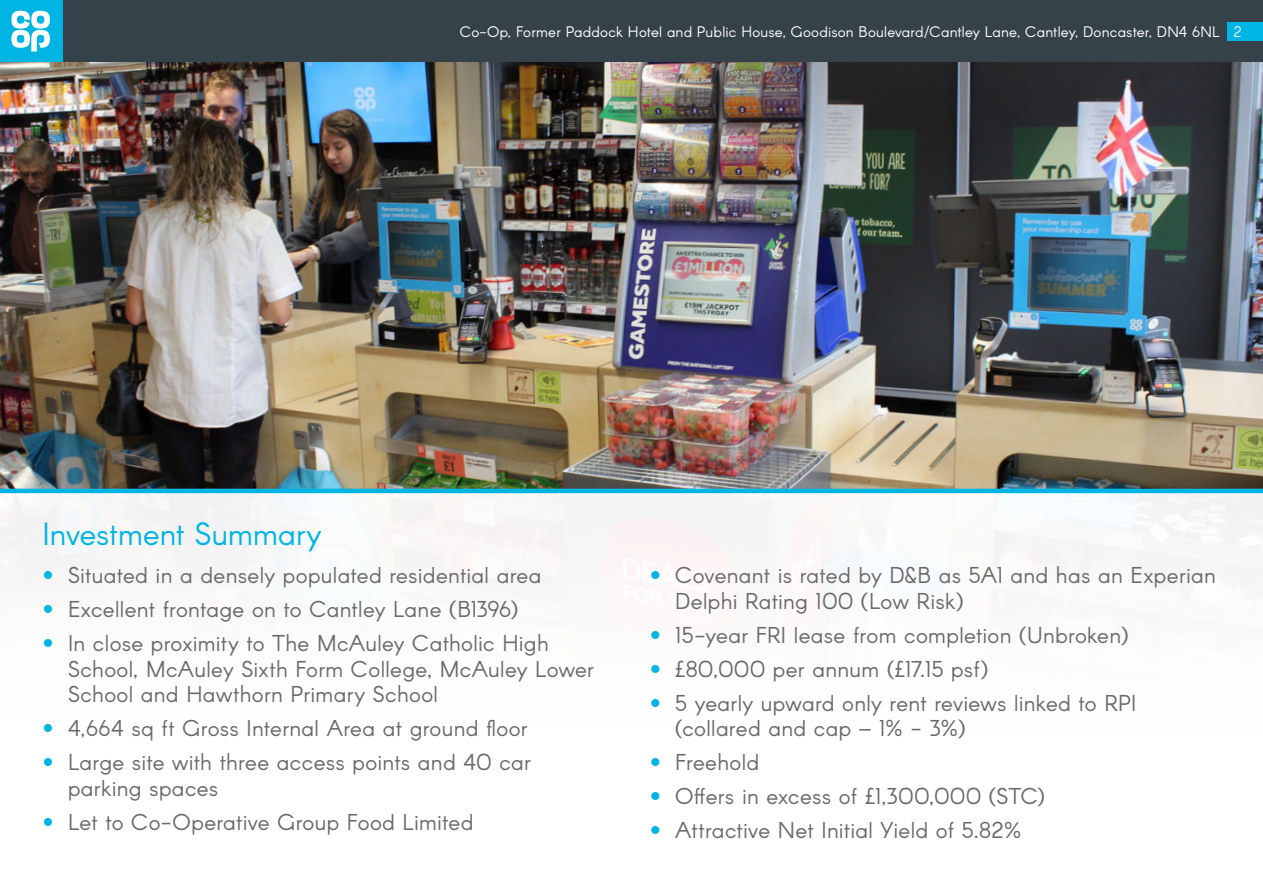
<style>
.page{position:relative;width:1263px;height:893px;background:#fff}
.page>*{position:absolute;margin:0;border:0;box-sizing:border-box;transform-origin:0 0}
.t1{font:31.5px "Arcon";color:#00b4e3}
.t2{font:22.5px/25.5px "Arcon";letter-spacing:.015em;color:#6b696a}
.t3{font:15px "Arcon";letter-spacing:.01em;color:#fff}
.s1{color:#eceded}
.s2{font-family:"Helvetica Neue LT Std";font-weight:500;color:#00b4e3}
</style>
<div class="page">
<div style="left:0;top:0;width:1263px;height:62px;background:#36424a"></div>
<div style="left:1227px;top:23px;width:36px;height:18px;background:#00b4e3"></div>
<div style="left:0;top:0;width:62px;height:62px;background:#00b4e3"></div>
<svg style="left:11px;top:11px;width:39px;height:41px"></svg>
<img style="left:0;top:62px;width:1263px;height:427px">
<hr style="left:0;top:489px;width:1263px;height:4px;background:#00b4e3">
<p class="t3" style="left:460px;top:22px;width:783px">Co-Op, Former Paddock Hotel and Public House, Goodison Boulevard/Cantley Lane, Cantley, Doncaster, DN4 6NL <span class="s1">2</span></p>
<h1 class="t1" style="left:43px;top:514px;width:281px">Investment Summary</h1>
<p class="t2" style="left:43px;top:564px;width:500px"><span class="s2">•</span> Situated in a densely populated residential area</p>
<p class="t2" style="left:43px;top:598px;width:477px"><span class="s2">•</span> Excellent frontage on to Cantley Lane (B1396)</p>
<p class="t2" style="left:68px;top:632px;width:528px;text-indent:-26px"><span class="s2">•</span> In close proximity to The McAuley Catholic High<br>School, McAuley Sixth Form College, McAuley Lower<br>School and Hawthorn Primary School</p>
<p class="t2" style="left:43px;top:717px;width:487px"><span class="s2">•</span> 4,664 sq ft Gross Internal Area at ground floor</p>
<p class="t2" style="left:68px;top:751px;width:464px;text-indent:-26px"><span class="s2">•</span> Large site with three access points and 40 car parking spaces</p>
<p class="t2" style="left:43px;top:811px;width:432px"><span class="s2">•</span> Let to Co-Operative Group Food Limited</p>
<p class="t2" style="left:675px;top:564px;width:542px;text-indent:-26px"><span class="s2">•</span> Covenant is rated by D&amp;B as 5A1 and has an Experian<br>Delphi Rating 100 (Low Risk)</p>
<p class="t2" style="left:650px;top:624px;width:480px"><span class="s2">•</span> 15-year FRI lease from completion (Unbroken)</p>
<p class="t2" style="left:650px;top:658px;width:340px"><span class="s2">•</span> £80,000 per annum (£17.15 psf)</p>
<p class="t2" style="left:675px;top:692px;width:463px;text-indent:-26px"><span class="s2">•</span> 5 yearly upward only rent reviews linked to RPI (collared and cap – 1% - 3%)</p>
<p class="t2" style="left:650px;top:751px;width:111px"><span class="s2">•</span> Freehold</p>
<p class="t2" style="left:650px;top:785px;width:397px"><span class="s2">•</span> Offers in excess of £1,300,000 (STC)</p>
<p class="t2" style="left:650px;top:819px;width:373px"><span class="s2">•</span> Attractive Net Initial Yield of 5.82%</p>
</div>
